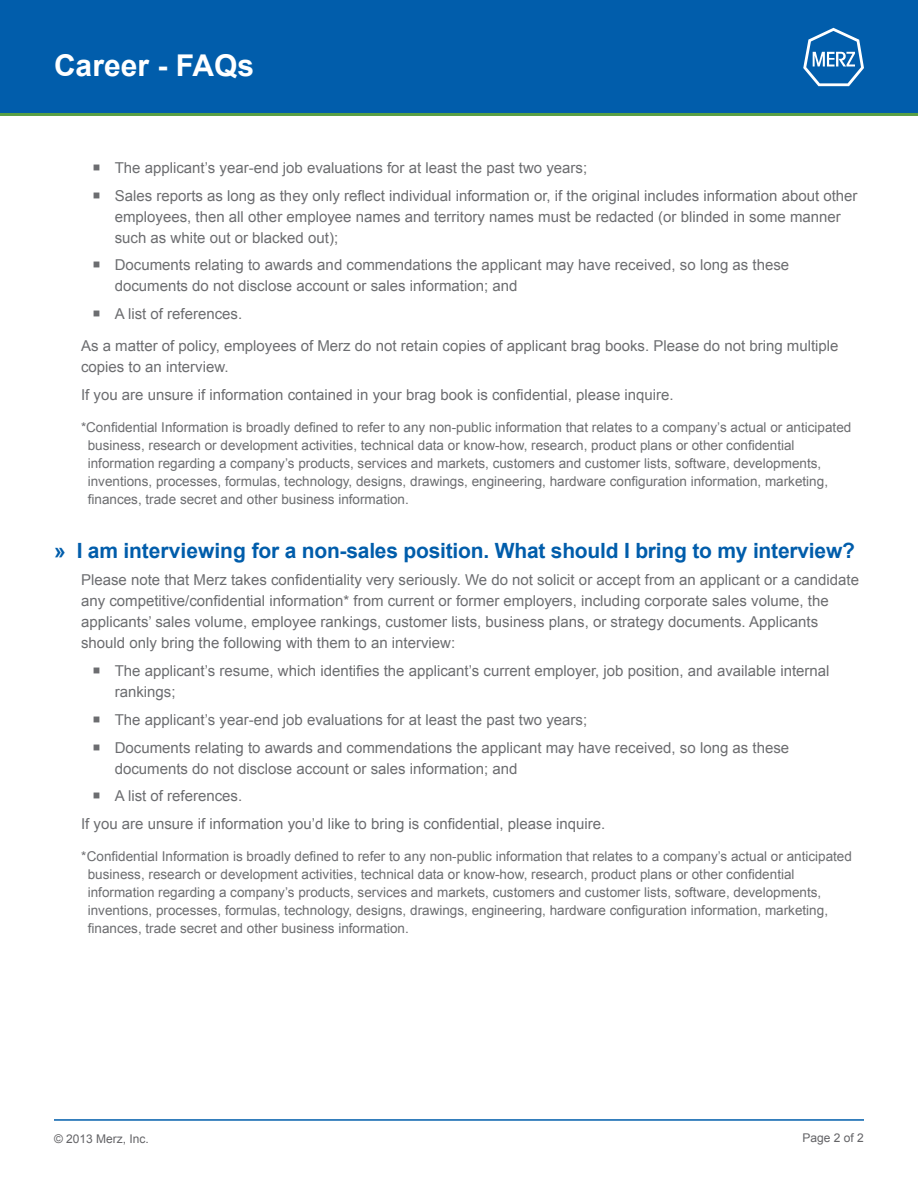
<style>
.page{position:relative;width:918px;height:1188px;background:#fff}
.page>*{position:absolute;margin:0;border:0;box-sizing:border-box;transform-origin:0 0}
.t1{font:700 30px "Arial";color:#fff}
.t2{font:700 21px "Arial";letter-spacing:-.01em;color:#015dab}
.body{font:15px/21px "Arial";color:#6c6d70}
.body-2{font:13.5px/18px "Arial";color:#6c6d70}
.t3{font:12px "Arial";color:#636366}
</style>
<div class="page">
<hr style="left:54px;top:1119px;width:810px;height:2px;background:#015dab">
<div style="left:0;top:0;width:918px;height:115px;background:#015dab"></div>
<svg style="left:803px;top:28px;width:61px;height:58px"></svg>
<hr style="left:0;top:113px;width:918px;height:3px;background:#599f44">
<p class="t1" style="left:54px;top:46px;width:202px">Career - FAQs</p>
<p class="body" style="left:115px;top:157px;width:474px">The applicant’s year-end job evaluations for at least the past two years;</p>
<p class="body" style="left:115px;top:185px;width:744px">Sales reports as long as they only reflect individual information or, if the original includes information about other employees, then all other employee names and territory names must be redacted (or blinded in some manner such as white out or blacked out);</p>
<p class="body" style="left:115px;top:255px;width:676px">Documents relating to awards and commendations the applicant may have received, so long as these documents do not disclose account or sales information; and</p>
<p class="body" style="left:115px;top:304px;width:129px">A list of references.</p>
<p class="body" style="left:81px;top:336px;width:759px">As a matter of policy, employees of Merz do not retain copies of applicant brag books. Please do not bring multiple copies to an interview.</p>
<p class="body" style="left:81px;top:384px;width:594px">If you are unsure if information contained in your brag book is confidential, please inquire.</p>
<p class="body-2" style="left:88px;top:418px;width:765px;text-indent:-7px">*Confidential Information is broadly defined to refer to any non-public information that relates to a company’s actual or anticipated business, research or development activities, technical data or know-how, research, product plans or other confidential information regarding a company’s products, services and markets, customers and customer lists, software, developments, inventions, processes, formulas, technology, designs, drawings, engineering, hardware configuration information, marketing, finances, trade secret and other business information.</p>
<p class="t2" style="left:54px;top:536px;width:803px">» I am interviewing for a non-sales position. What should I bring to my interview?</p>
<p class="body" style="left:81px;top:570px;width:780px">Please note that Merz takes confidentiality very seriously. We do not solicit or accept from an applicant or a candidate any competitive/confidential information* from current or former employers, including corporate sales volume, the applicants’ sales volume, employee rankings, customer lists, business plans, or strategy documents. Applicants should only bring the following with them to an interview:</p>
<p class="body" style="left:115px;top:660px;width:716px">The applicant’s resume, which identifies the applicant’s current employer, job position, and available internal rankings;</p>
<p class="body" style="left:115px;top:709px;width:474px">The applicant’s year-end job evaluations for at least the past two years;</p>
<p class="body" style="left:115px;top:737px;width:676px">Documents relating to awards and commendations the applicant may have received, so long as these documents do not disclose account or sales information; and</p>
<p class="body" style="left:115px;top:786px;width:129px">A list of references.</p>
<p class="body" style="left:81px;top:813px;width:526px">If you are unsure if information you’d like to bring is confidential, please inquire.</p>
<p class="body-2" style="left:88px;top:847px;width:766px;text-indent:-7px">*Confidential Information is broadly defined to refer to any non-public information that relates to a company’s actual or anticipated business, research or development activities, technical data or know-how, research, product plans or other confidential information regarding a company’s products, services and markets, customers and customer lists, software, developments, inventions, processes, formulas, technology, designs, drawings, engineering, hardware configuration information, marketing, finances, trade secret and other business information.</p>
<p class="t3" style="left:54px;top:1131px;width:96px">© 2013 Merz, Inc.</p>
<p class="t3" style="left:803px;top:1130px;width:63px">Page 2 of 2</p>
</div>
